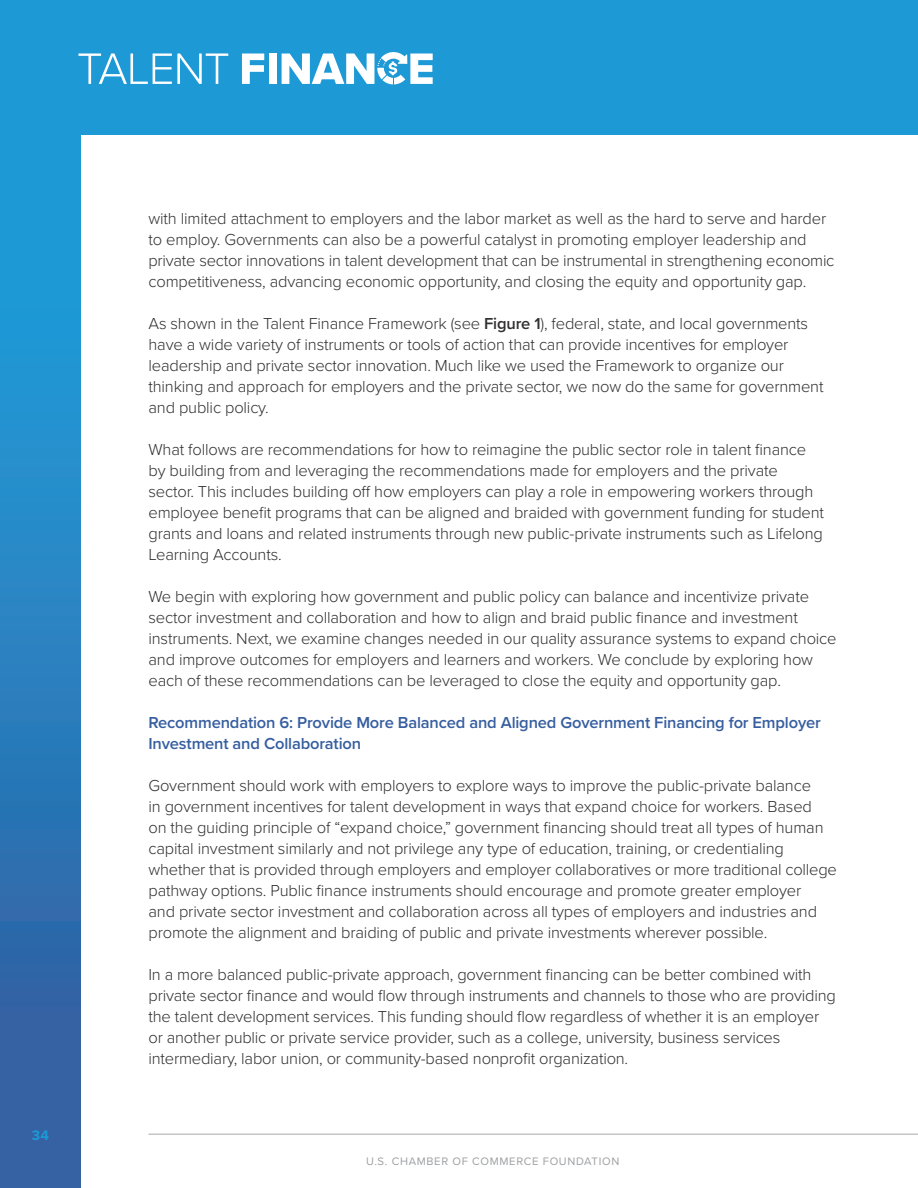
<style>
.page{position:relative;width:918px;height:1188px;background:#fff}
.page>*{position:absolute;margin:0;border:0;box-sizing:border-box;transform-origin:0 0}
.t1{font:300 16.5px/21px "Proxima Nova";letter-spacing:-.01em;color:#312f30}
.t2{font:600 16.5px/21px "Proxima Nova";letter-spacing:-.01em;color:#365ea0}
.t3{font:700 14.25px "Proxima Nova";color:#1d99d6}
.t4{font:11.25px "Proxima Nova";letter-spacing:.06em;color:#9d9fa2}
.s1{font-weight:600}
</style>
<div class="page">
<div style="left:0;top:0;width:918px;height:1188px;background:linear-gradient(to bottom,#19a6e1,#365ea0)"></div>
<svg style="left:242px;top:54px;width:22px;height:30px"></svg>
<div style="left:269px;top:54px;width:8px;height:30px;background:#fff"></div>
<svg style="left:282px;top:51px;width:151px;height:33px"></svg>
<svg style="left:79px;top:53px;width:149px;height:31px;background:#4eafde"></svg>
<div style="left:81px;top:135px;width:837px;height:1053px;background:#fff"></div>
<hr style="left:148px;top:1134px;width:770px;height:1px;background:#a8a9ad">
<p class="t3" style="left:32px;top:1124px;width:19px">34</p>
<p class="t1" style="left:148px;top:207px;width:687px">with limited attachment to employers and the labor market as well as the hard to serve and harder to employ. Governments can also be a powerful catalyst in promoting employer leadership and private sector innovations in talent development that can be instrumental in strengthening economic competitiveness, advancing economic opportunity, and closing the equity and opportunity gap.</p>
<p class="t1" style="left:148px;top:312px;width:677px">As shown in the Talent Finance Framework (see <span class="s1">Figure 1</span>), federal, state, and local governments have a wide variety of instruments or tools of action that can provide incentives for employer leadership and private sector innovation. Much like we used the Framework to organize our thinking and approach for employers and the private sector, we now do the same for government and public policy.</p>
<p class="t1" style="left:148px;top:438px;width:677px">What follows are recommendations for how to reimagine the public sector role in talent finance by building from and leveraging the recommendations made for employers and the private sector. This includes building off how employers can play a role in empowering workers through employee benefit programs that can be aligned and braided with government funding for student grants and loans and related instruments through new public-private instruments such as Lifelong Learning Accounts.</p>
<p class="t1" style="left:148px;top:585px;width:690px">We begin with exploring how government and public policy can balance and incentivize private sector investment and collaboration and how to align and braid public finance and investment instruments. Next, we examine changes needed in our quality assurance systems to expand choice and improve outcomes for employers and learners and workers. We conclude by exploring how each of these recommendations can be leveraged to close the equity and opportunity gap.</p>
<p class="t2" style="left:148px;top:712px;width:674px">Recommendation 6: Provide More Balanced and Aligned Government Financing for Employer<br>Investment and Collaboration</p>
<p class="t1" style="left:148px;top:774px;width:690px">Government should work with employers to explore ways to improve the public-private balance<br>in government incentives for talent development in ways that expand choice for workers. Based<br>on the guiding principle of “expand choice,” government financing should treat all types of human capital investment similarly and not privilege any type of education, training, or credentialing whether that is provided through employers and employer collaboratives or more traditional college pathway options. Public finance instruments should encourage and promote greater employer<br>and private sector investment and collaboration across all types of employers and industries and promote the alignment and braiding of public and private investments wherever possible.</p>
<p class="t1" style="left:148px;top:963px;width:689px">In a more balanced public-private approach, government financing can be better combined with private sector finance and would flow through instruments and channels to those who are providing the talent development services. This funding should flow regardless of whether it is an employer or another public or private service provider, such as a college, university, business services intermediary, labor union, or community-based nonprofit organization.</p>
<p class="t4" style="left:366px;top:1152px;width:255px">U.S. CHAMBER OF COMMERCE FOUNDATION</p>
</div>
